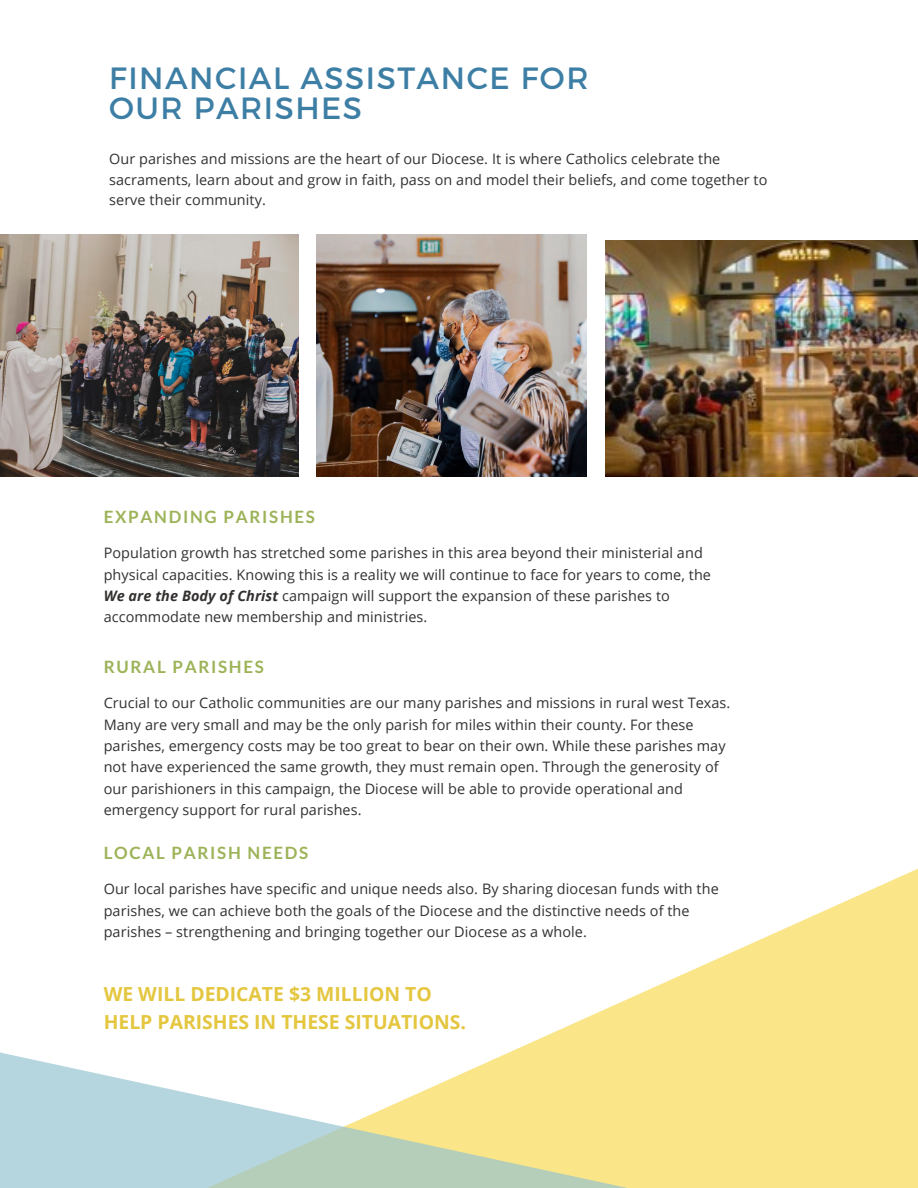
<style>
.page{position:relative;width:918px;height:1188px;background:#fff}
.page>*{position:absolute;margin:0;border:0;box-sizing:border-box;transform-origin:0 0}
.t1{font:30.75px "Montserrat";letter-spacing:.05em;color:#3d7ea5}
.t2{font:700 19.35px/28.2px "Open Sans";color:#e4c63f}
.t3{font:700 16.95px "Lato";letter-spacing:.1em;color:#9cb358}
.t4{font:14.4px/21.3px "Open Sans";letter-spacing:.005em;color:#333130}
.s1{font-weight:700;font-style:italic}
</style>
<div class="page">
<svg style="left:704px;top:868px;width:214px;height:320px;fill:#fae588"></svg>
<svg style="left:0;top:965px;width:829px;height:223px"></svg>
<img style="left:316px;top:235px;width:270px;height:242px">
<img style="left:606px;top:240px;width:312px;height:236px">
<img style="left:0;top:235px;width:299px;height:242px">
<p class="t1" style="left:109px;top:58px;width:481px">FINANCIAL ASSISTANCE FOR</p>
<p class="t1" style="left:109px;top:89px;width:254px">OUR PARISHES</p>
<p class="t4" style="left:109px;top:148px;width:660px;line-height:20.7px">Our parishes and missions are the heart of our Diocese. It is where Catholics celebrate the sacraments, learn about and grow in faith, pass on and model their beliefs, and come together to serve their community.</p>
<p class="t3" style="left:104px;top:506px;width:213px">EXPANDING PARISHES</p>
<p class="t4" style="left:104px;top:542px;width:609px">Population growth has stretched some parishes in this area beyond their ministerial and physical capacities. Knowing this is a reality we will continue to face for years to come, the</p>
<p class="t4" style="left:104px;top:585px;width:568px"><span class="s1">We are the Body of Christ</span> campaign will support the expansion of these parishes to accommodate new membership and ministries.</p>
<p class="t3" style="left:104px;top:656px;width:162px">RURAL PARISHES</p>
<p class="t4" style="left:104px;top:692px;width:628px">Crucial to our Catholic communities are our many parishes and missions in rural west Texas.<br>Many are very small and may be the only parish for miles within their county. For these parishes, emergency costs may be too great to bear on their own. While these parishes may not have experienced the same growth, they must remain open. Through the generosity of</p>
<p class="t4" style="left:104px;top:777px;width:581px">our parishioners in this campaign, the Diocese will be able to provide operational and emergency support for rural parishes.</p>
<p class="t3" style="left:104px;top:842px;width:206px">LOCAL PARISH NEEDS</p>
<p class="t4" style="left:104px;top:878px;width:617px">Our local parishes have specific and unique needs also. By sharing diocesan funds with the parishes, we can achieve both the goals of the Diocese and the distinctive needs of the parishes – strengthening and bringing together our Diocese as a whole.</p>
<p class="t2" style="left:104px;top:979px;width:364px">WE WILL DEDICATE $3 MILLION TO<br>HELP PARISHES IN THESE SITUATIONS.</p>
</div>
